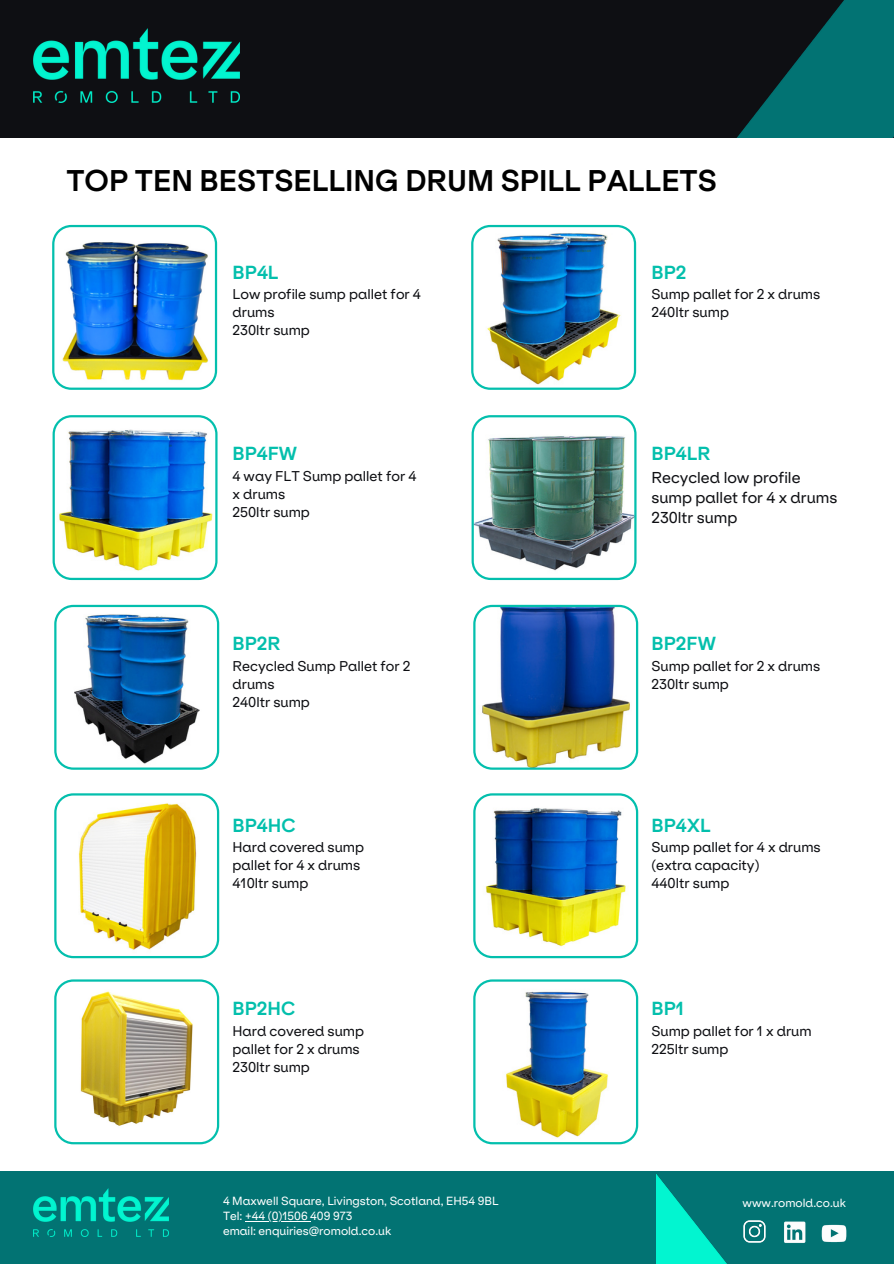
<style>
.page{position:relative;width:894px;height:1264px;background:#fff}
.page>*{position:absolute;margin:0;border:0;box-sizing:border-box;transform-origin:0 0}
.t1{font:700 28.5px "ES Klarheit Kurrent";color:#000}
.t2{font:700 18px "ES Klarheit Kurrent";color:#03bfac}
.t3{font:15px/20.2px "ES Klarheit Kurrent";color:#0e0f13}
.t4{font:13.5px/18px "ES Klarheit Kurrent";color:#0e0f13}
.t5{font:11.25px "ES Klarheit Kurrent";color:#fff}
</style>
<div class="page">
<div style="left:0;top:0;width:893px;height:138px;background:#0e0f13"></div>
<img style="left:737px;top:0;width:156px;height:138px">
<div style="left:0;top:1171px;width:893px;height:92px;background:#027373"></div>
<img style="left:656px;top:1174px;width:70px;height:89px">
<img style="left:743px;top:1220px;width:22px;height:22px">
<img style="left:784px;top:1221px;width:22px;height:22px">
<img style="left:821px;top:1224px;width:25px;height:19px">
<hr style="left:245px;top:1220px;width:65px;height:1px;background:#fff">
<img style="left:52px;top:225px;width:165px;height:165px">
<img style="left:471px;top:225px;width:165px;height:165px">
<img style="left:53px;top:415px;width:164px;height:165px">
<img style="left:471px;top:415px;width:165px;height:165px">
<svg style="left:54px;top:605px;width:165px;height:164px"></svg>
<svg style="left:473px;top:605px;width:165px;height:164px"></svg>
<svg style="left:54px;top:793px;width:165px;height:165px"></svg>
<svg style="left:473px;top:793px;width:165px;height:165px"></svg>
<svg style="left:54px;top:979px;width:165px;height:165px"></svg>
<svg style="left:473px;top:979px;width:165px;height:165px"></svg>
<img style="left:34px;top:28px;width:205px;height:74px">
<img style="left:34px;top:1188px;width:135px;height:48px">
<h2 class="t1" style="left:66px;top:161px;width:651px">TOP TEN BESTSELLING DRUM SPILL PALLETS</h2>
<p class="t2" style="left:232px;top:260px;width:47px">BP4L</p>
<p class="t4" style="left:232px;top:285px;width:190px">Low profile sump pallet for 4 drums<br>230ltr sump</p>
<h2 class="t2" style="left:232px;top:441px;width:66px">BP4FW</h2>
<h2 class="t4" style="left:232px;top:466px;width:185px">4 way FLT Sump pallet for 4 x drums<br>250ltr sump</h2>
<p class="t2" style="left:232px;top:631px;width:49px">BP2R</p>
<p class="t4" style="left:232px;top:656px;width:179px">Recycled Sump Pallet for 2 drums<br>240ltr sump</p>
<h2 class="t2" style="left:232px;top:813px;width:64px">BP4HC</h2>
<h2 class="t4" style="left:232px;top:838px;width:133px">Hard covered sump pallet for 4 x drums<br>410ltr sump</h2>
<p class="t2" style="left:232px;top:996px;width:64px">BP2HC</p>
<p class="t4" style="left:232px;top:1021px;width:133px">Hard covered sump pallet for 2 x drums<br>230ltr sump</p>
<p class="t2" style="left:651px;top:260px;width:36px">BP2</p>
<p class="t4" style="left:651px;top:285px;width:170px">Sump pallet for 2 x drums<br>240ltr sump</p>
<p class="t2" style="left:651px;top:441px;width:60px">BP4LR</p>
<p class="t3" style="left:651px;top:466px;width:187px">Recycled low profile sump pallet for 4 x drums<br>230ltr sump</p>
<p class="t2" style="left:651px;top:631px;width:66px">BP2FW</p>
<p class="t4" style="left:651px;top:656px;width:170px">Sump pallet for 2 x drums<br>230ltr sump</p>
<p class="t2" style="left:651px;top:813px;width:61px">BP4XL</p>
<p class="t4" style="left:651px;top:838px;width:171px">Sump pallet for 4 x drums (extra capacity)<br>440ltr sump</p>
<p class="t2" style="left:651px;top:996px;width:34px">BP1</p>
<p class="t4" style="left:651px;top:1021px;width:162px">Sump pallet for 1 x drum<br>225ltr sump</p>
<h2 class="t5" style="left:223px;top:1192px;width:277px">4 Maxwell Square, Livingston, Scotland, EH54 9BL</h2>
<p class="t5" style="left:742px;top:1194px;width:105px">www.romold.co.uk</p>
<h2 class="t5" style="left:223px;top:1208px;width:131px">Tel: +44 (0)1506 409 973</h2>
<p class="t5" style="left:223px;top:1223px;width:170px">email: enquiries@romold.co.uk</p>
</div>
